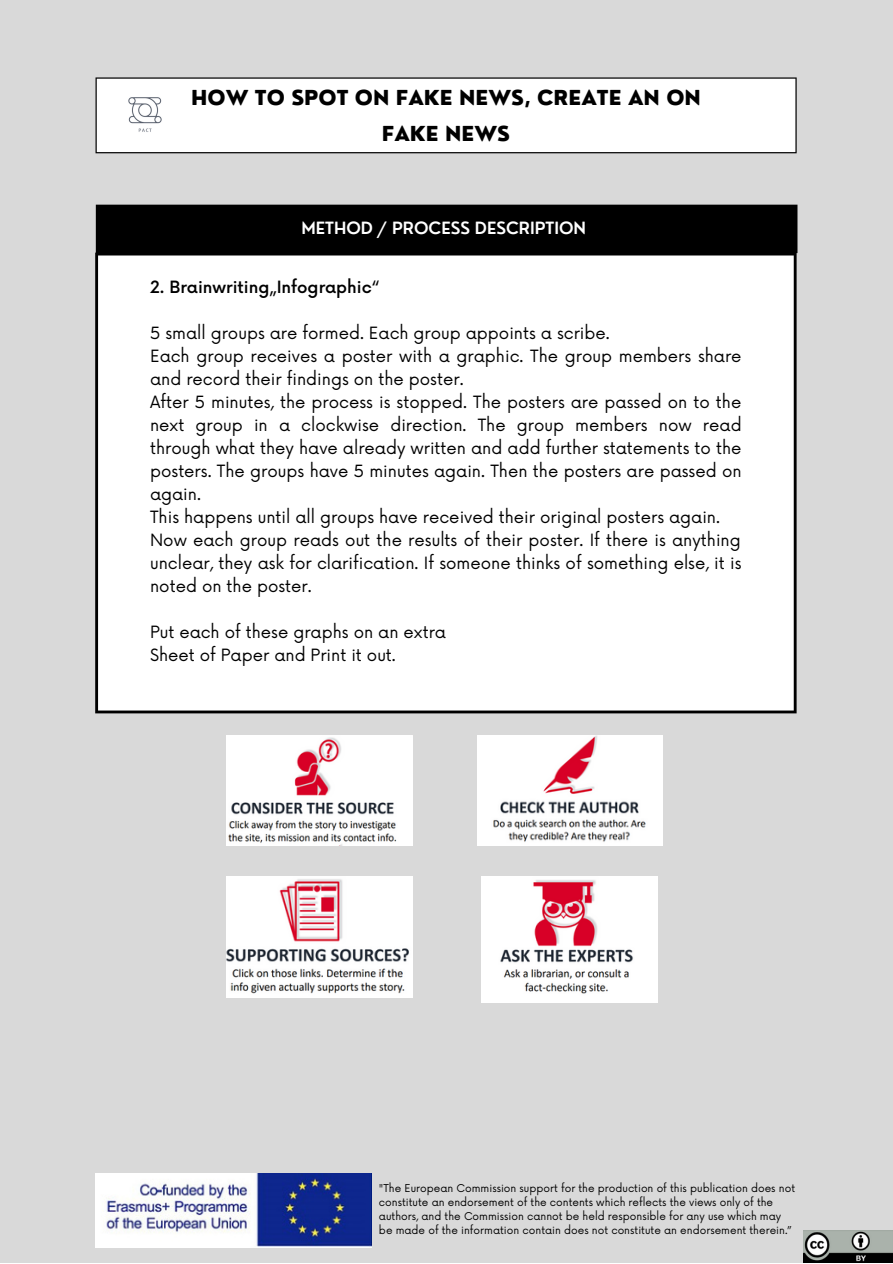
<style>
.page{position:relative;width:893px;height:1264px;background:#fff}
.page>*{position:absolute;margin:0;border:0;box-sizing:border-box;transform-origin:0 0}
.t1{font:800 20.1px/36px "Nourd";color:#000;text-align:center}
.t2{font:16.5px/23px "Now";color:#000}
.t3{font:500 16.5px "Now";color:#000}
.t4{font:600 16.5px "Nourd";color:#fff}
.t5{font:10.5px/14px "Now";color:#000}
</style>
<div class="page">
<div style="left:0;top:0;width:892px;height:1262px;background:#d9d9d9"></div>
<div style="left:96px;top:78px;width:700px;height:75px;background:#fff"></div>
<hr style="left:95px;top:79px;width:2px;height:73px;background:#000">
<hr style="left:795px;top:79px;width:1px;height:73px;background:#000">
<hr style="left:97px;top:152px;width:698px;height:1px;background:#000">
<hr style="left:97px;top:77px;width:698px;height:2px;background:#000">
<img style="left:128px;top:97px;width:34px;height:35px">
<img style="left:96px;top:1173px;width:275px;height:74px">
<div style="left:97px;top:206px;width:698px;height:45px;background:#000"></div>
<hr style="left:96px;top:208px;width:3px;height:42px;background:#000">
<hr style="left:794px;top:208px;width:3px;height:42px;background:#000">
<hr style="left:99px;top:250px;width:695px;height:3px;background:#000">
<hr style="left:99px;top:205px;width:695px;height:3px;background:#000">
<div style="left:97px;top:254px;width:698px;height:458px;background:#fff"></div>
<hr style="left:95px;top:255px;width:3px;height:455px;background:#000">
<hr style="left:793px;top:255px;width:3px;height:455px;background:#000">
<hr style="left:98px;top:710px;width:695px;height:3px;background:#000">
<svg style="left:793px;top:250px;width:4px;height:5px"></svg>
<svg style="left:95px;top:250px;width:4px;height:5px"></svg>
<hr style="left:98px;top:253px;width:695px;height:2px;background:#000">
<img style="left:226px;top:736px;width:186px;height:109px">
<img style="left:477px;top:736px;width:185px;height:109px">
<img style="left:226px;top:876px;width:186px;height:121px">
<img style="left:481px;top:876px;width:176px;height:126px">
<img style="left:803px;top:1230px;width:89px;height:32px">
<p class="t1" style="left:191px;top:80px;width:511px">HOW TO SPOT ON FAKE NEWS, CREATE AN ON<br>FAKE NEWS</p>
<p class="t4" style="left:301px;top:218px;width:286px">METHOD / PROCESS DESCRIPTION</p>
<p class="t3" style="left:150px;top:278px;width:230px">2. Brainwriting„Infographic“</p>
<p class="t2" style="left:150px;top:322px;width:593px">5 small groups are formed. Each group appoints a scribe.<br>Each group receives a poster with a graphic. The group members share and record their findings on the poster.<br>After 5 minutes, the process is stopped. The posters are passed on to the next group in a clockwise direction. The group members now read through what they have already written and add further statements to the posters. The groups have 5 minutes again. Then the posters are passed on again.<br>This happens until all groups have received their original posters again.<br>Now each group reads out the results of their poster. If there is anything unclear, they ask for clarification. If someone thinks of something else, it is noted on the poster.</p>
<p class="t2" style="left:150px;top:621px;width:297px">Put each of these graphs on an extra<br>Sheet of Paper and Print it out.</p>
<p class="t5" style="left:379px;top:1182px;width:417px">"The European Commission support for the production of this publication does not constitute an endorsement of the contents which reflects the views only of the authors, and the Commission cannot be held responsible for any use which may be made of the information contain does not constitute an endorsement therein.”</p>
</div>
